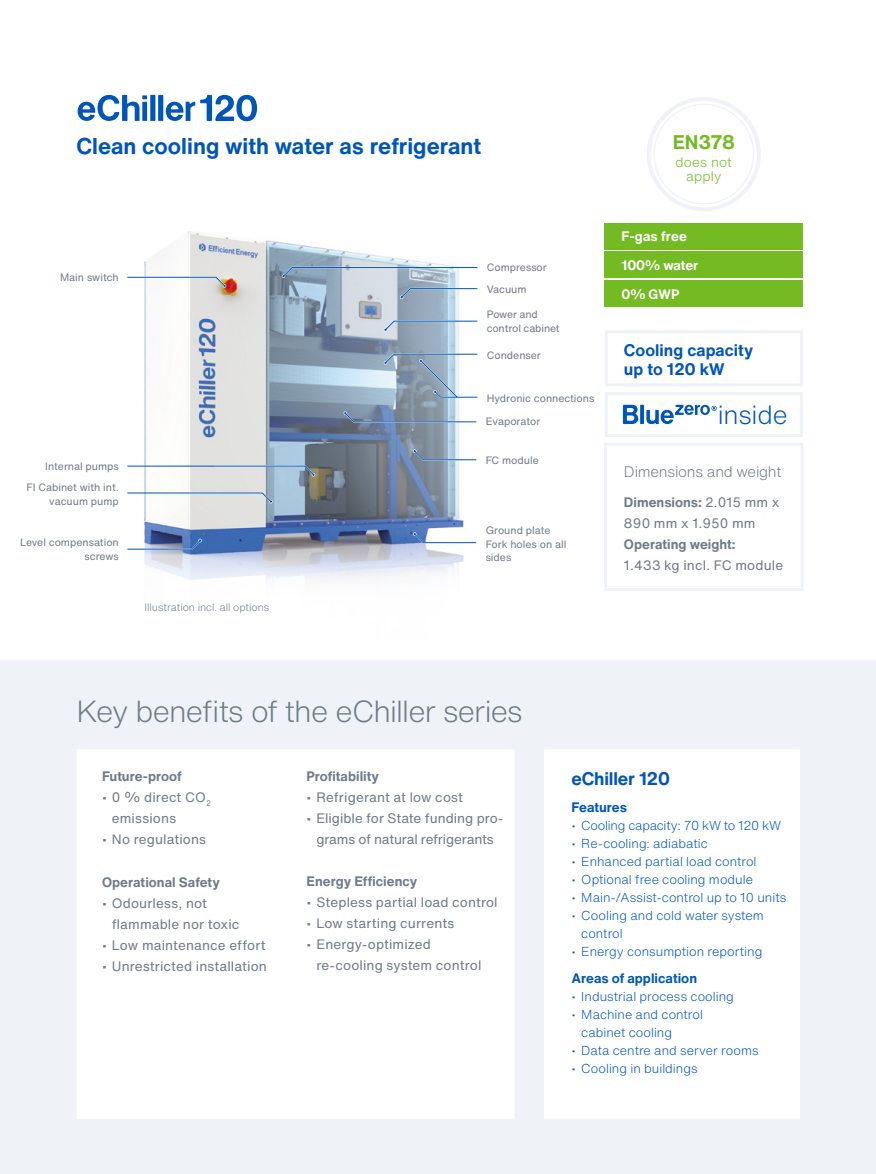
<style>
.page{position:relative;width:876px;height:1174px;background:#fff}
.page>*{position:absolute;margin:0;border:0;box-sizing:border-box;transform-origin:0 0}
.t1{font:300 30px "Helvetica Now Text";letter-spacing:-.03em;color:#6f7b88}
.t2{font:300 25.95px "Helvetica Now Text";letter-spacing:-.01em;color:#0055b8}
.t3{font:700 22.5px "Helvetica Now Text";color:#0055b8}
.t4{font:700 19.5px "Helvetica Now Text";letter-spacing:-.03em;color:#74bb23}
.t5{font:700 18px "Helvetica Now Text";letter-spacing:-.01em;color:#0055b8}
.t6{font:700 16.5px/19.5px "Helvetica Now Text";color:#0055b8}
.t7{font:300 15px "Helvetica Now Text";letter-spacing:-.015em;color:#6f7b88}
.t8{font:300 13.65px/13.5px "Helvetica Now Text";letter-spacing:.01em;color:#74bb23;text-align:center}
.t9{font:13.5px/21px "Helvetica Now Text";letter-spacing:.01em;color:#6f7b88}
.t10{font:700 13.5px "Helvetica Now Text";color:#6f7b88}
.t11{font:700 13.5px "Helvetica Now Text";color:#0055b8}
.t12{font:700 13.5px/28.7px "Helvetica Now Text";letter-spacing:-.01em;color:#fff}
.t13{font:300 12.75px/18px "Helvetica Now Text";color:#0055b8}
.t14{font:300 12.75px "Helvetica Now Text";letter-spacing:-.02em;color:#0055b8}
.t15{font:10.5px/13.5px "Helvetica Now Text";color:#6f7b88;text-align:right}
.t16{font:300 10.5px "Helvetica Now Text";color:#6f7b88}
.s1{font-weight:700}
</style>
<div class="page">
<img style="left:144px;top:231px;width:320px;height:349px">
<div style="left:0;top:660px;width:876px;height:514px;background:#eff3f8"></div>
<div style="left:77px;top:749px;width:437px;height:369px;background:#fff"></div>
<div style="left:604px;top:443px;width:200px;height:148px;border:3px solid #eff3f8"></div>
<div style="left:544px;top:749px;width:255px;height:369px;background:#fff"></div>
<svg style="left:127px;top:276px;width:100px;height:12px"></svg>
<svg style="left:127px;top:491px;width:146px;height:12px"></svg>
<svg style="left:127px;top:464px;width:188px;height:12px"></svg>
<svg style="left:384px;top:320px;width:94px;height:12px"></svg>
<svg style="left:400px;top:287px;width:78px;height:12px"></svg>
<svg style="left:343px;top:411px;width:134px;height:12px"></svg>
<svg style="left:127px;top:538px;width:75px;height:12px"></svg>
<svg style="left:413px;top:449px;width:64px;height:12px"></svg>
<svg style="left:413px;top:532px;width:64px;height:12px"></svg>
<svg style="left:281px;top:266px;width:197px;height:12px"></svg>
<svg style="left:384px;top:353px;width:94px;height:46px"></svg>
<div style="left:150px;top:95px;width:5px;height:26px;background:#0055b8"></div>
<div style="left:158px;top:95px;width:5px;height:26px;background:#0055b8"></div>
<svg style="left:78px;top:95px;width:69px;height:26px"></svg>
<svg style="left:166px;top:95px;width:91px;height:26px"></svg>
<div style="left:605px;top:252px;width:198px;height:26px;background:#74bb23"></div>
<div style="left:605px;top:280px;width:198px;height:27px;background:#74bb23"></div>
<div style="left:605px;top:223px;width:198px;height:26px;background:#74bb23"></div>
<div style="left:605px;top:392px;width:198px;height:45px;background:#fff;border:3px solid #eff3f8"></div>
<svg style="left:623px;top:405px;width:15px;height:19px"></svg>
<svg style="left:640px;top:405px;width:4px;height:19px"></svg>
<svg style="left:646px;top:405px;width:71px;height:19px"></svg>
<div style="left:605px;top:330px;width:198px;height:56px;background:#fff;border:3px solid #eff3f8"></div>
<div style="left:647px;top:97px;width:114px;height:114px;border:4px solid #eff3f8;border-radius:50%"></div>
<h3 class="t3" style="left:77px;top:129px;width:406px">Clean cooling with water as refrigerant</h3>
<p class="t15" style="left:60px;top:270px;width:60px">Main switch</p>
<p class="t15" style="left:45px;top:459px;width:75px">Internal pumps</p>
<p class="t15" style="left:27px;top:480px;width:94px">FI Cabinet with int. vacuum pump</p>
<p class="t15" style="left:20px;top:535px;width:100px">Level compensation screws</p>
<p class="t16" style="left:145px;top:599px;width:126px">Illustration incl. all options</p>
<p class="t15" style="left:487px;top:260px;width:62px">Compressor</p>
<p class="t15" style="left:487px;top:282px;width:41px">Vacuum</p>
<p class="t15" style="left:487px;top:308px;width:74px;text-align:left">Power and control cabinet</p>
<p class="t15" style="left:487px;top:348px;width:56px">Condenser</p>
<p class="t15" style="left:487px;top:391px;width:109px">Hydronic connections</p>
<p class="t15" style="left:486px;top:414px;width:56px">Evaporator</p>
<p class="t15" style="left:486px;top:453px;width:55px">FC module</p>
<p class="t15" style="left:486px;top:523px;width:82px;text-align:left">Ground plate<br>Fork holes on all sides</p>
<h3 class="t4" style="left:673px;top:128px;width:64px">EN378</h3>
<p class="t8" style="left:676px;top:155px;width:58px">does not apply</p>
<p class="t12" style="left:621px;top:222px;width:67px">F-gas free</p>
<p class="t12" style="left:621px;top:250px;width:78px">100% water<br>0% GWP</p>
<p class="t6" style="left:624px;top:340px;width:131px">Cooling capacity up to 120 kW</p>
<h2 class="t2" style="left:718px;top:395px;width:71px">inside</h2>
<p class="t7" style="left:624px;top:460px;width:159px">Dimensions and weight</p>
<p class="t9" style="left:624px;top:491px;width:157px"><span class="s1">Dimensions:</span> 2.015 mm x<br>890 mm x 1.950 mm</p>
<p class="t10" style="left:624px;top:534px;width:113px">Operating weight:</p>
<p class="t9" style="left:624px;top:554px;width:161px">1.433 kg incl. FC module</p>
<h1 class="t1" style="left:77px;top:688px;width:448px">Key benefits of the eChiller series</h1>
<p class="t10" style="left:102px;top:766px;width:81px">Future-proof</p>
<p class="t9" style="left:112px;top:786px;width:101px;text-indent:-10px">• 0 % direct CO<sub>2 </sub>emissions</p>
<p class="t9" style="left:102px;top:828px;width:106px">• No regulations</p>
<p class="t10" style="left:102px;top:872px;width:119px">Operational Safety</p>
<p class="t9" style="left:112px;top:892px;width:129px;text-indent:-10px">• Odourless, not flammable nor toxic</p>
<p class="t9" style="left:102px;top:934px;width:165px">• Low maintenance effort</p>
<p class="t9" style="left:102px;top:955px;width:166px">• Unrestricted installation</p>
<p class="t10" style="left:307px;top:766px;width:74px">Profitability</p>
<p class="t9" style="left:307px;top:786px;width:158px">• Refrigerant at low cost</p>
<p class="t9" style="left:307px;top:807px;width:198px;text-align:center">• Eligible for State funding pro&shy;grams of natural refrigerants</p>
<p class="t10" style="left:307px;top:871px;width:112px">Energy Efficiency</p>
<p class="t9" style="left:307px;top:891px;width:193px">• Stepless partial load control</p>
<p class="t9" style="left:307px;top:912px;width:149px">• Low starting currents</p>
<p class="t9" style="left:316px;top:933px;width:167px;text-indent:-10px">• Energy-optimized re-cooling system control</p>
<h3 class="t5" style="left:571px;top:765px;width:100px">eChiller 120</h3>
<p class="t11" style="left:571px;top:797px;width:57px">Features</p>
<p class="t14" style="left:571px;top:815px;width:211px">• Cooling capacity: 70 kW to 120 kW</p>
<p class="t13" style="left:571px;top:834px;width:138px">• Re-cooling: adiabatic</p>
<p class="t13" style="left:571px;top:852px;width:187px">• Enhanced partial load control</p>
<p class="t13" style="left:571px;top:870px;width:183px">• Optional free cooling module</p>
<p class="t13" style="left:571px;top:888px;width:216px">• Main-/Assist-control up to 10 units</p>
<p class="t13" style="left:581px;top:906px;width:184px;text-indent:-10px">• Cooling and cold water system control</p>
<p class="t13" style="left:571px;top:942px;width:192px">• Energy consumption reporting</p>
<p class="t11" style="left:571px;top:968px;width:127px">Areas of application</p>
<p class="t13" style="left:571px;top:987px;width:164px">• Industrial process cooling</p>
<p class="t13" style="left:581px;top:1005px;width:123px;text-indent:-10px">• Machine and control cabinet cooling</p>
<p class="t13" style="left:571px;top:1041px;width:189px">• Data centre and server rooms</p>
<p class="t13" style="left:571px;top:1059px;width:128px">• Cooling in buildings</p>
</div>
